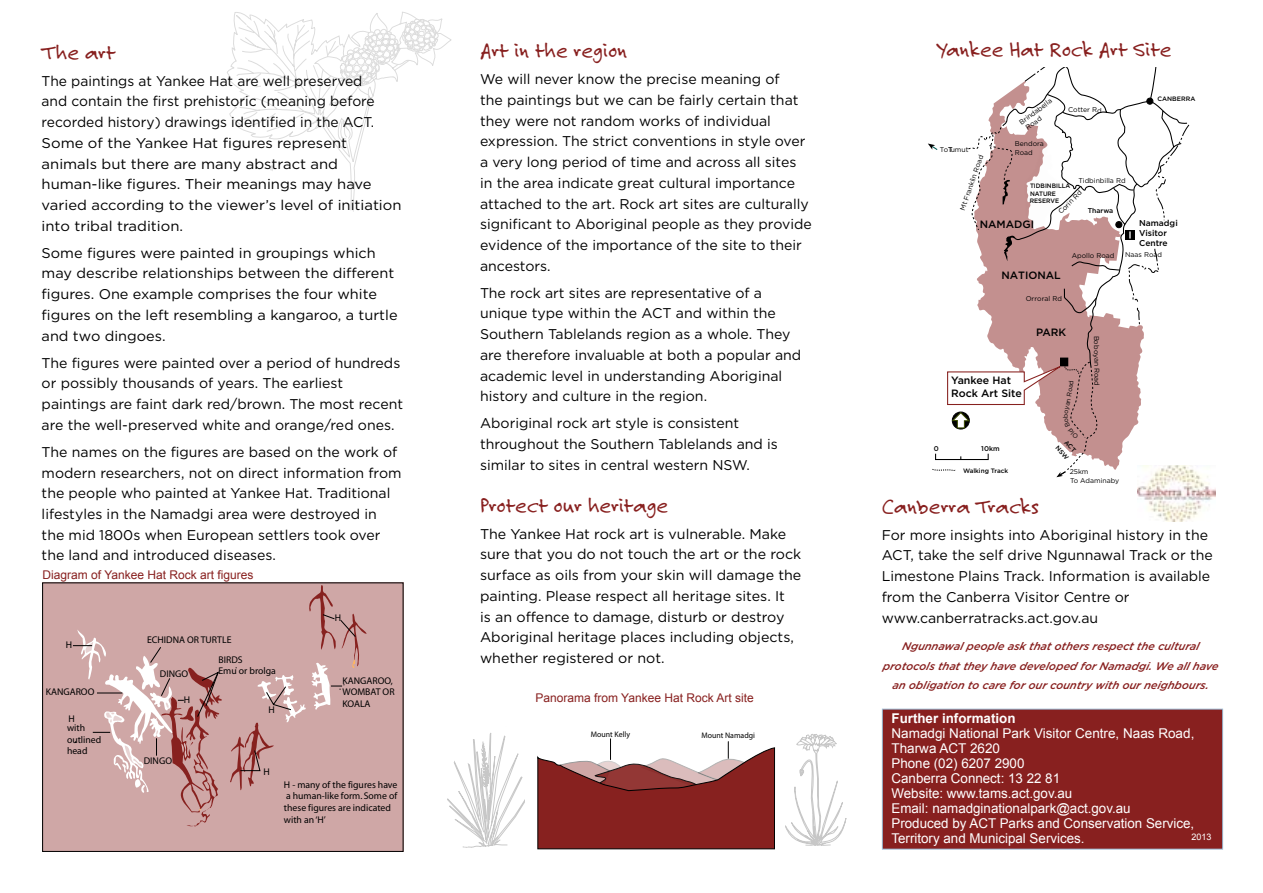
<style>
.page{position:relative;width:1263px;height:893px;background:#fff}
.page>*{position:absolute;margin:0;border:0;box-sizing:border-box;transform-origin:0 0}
.Felt_tip_headings{font:22.5px "Felt Tip Roman";color:#88201f}
.text{font:14.1px/20.7px "Gotham";color:#000}
.further_info{font:13.5px/15px "Arial";color:#fff}
.further_info_heading{font:700 13.5px "Arial";color:#fff}
.head_b{font:12px "Arial";color:#88201f}
.text-2{font:italic 500 10.95px/19.5px "Gotham";color:#88201f;text-align:center}
.t1{font:500 10.65px/12.8px "Gotham";color:#000}
.t2{font:9.75px/11.7px "Myriad";color:#000}
.body{font:9px "Arial";color:#fff}
.t3{font:500 8.55px/10.2px "Gotham";color:#000}
.t4{font:300 8.1px "Arial";color:#000}
.t5{font:6.9px/8.2px "Gotham";color:#000}
.t6{font:500 6.9px "Gotham";color:#000}
.t7{font:500 6.3px "Gotham";color:#000;scale:.95 1}
.t8{font:500 6.3px "Gotham";color:#000}
.s1{font-weight:500}
</style>
<div class="page">
<svg style="left:785px;top:734px;width:62px;height:112px"></svg>
<img style="left:1137px;top:469px;width:78px;height:53px">
<div style="left:882px;top:709px;width:340px;height:140px;background:#88201f"></div>
<svg style="left:537px;top:739px;width:238px;height:110px"></svg>
<svg style="left:447px;top:733px;width:78px;height:115px"></svg>
<svg style="left:227px;top:12px;width:225px;height:200px"></svg>
<div style="left:43px;top:583px;width:360px;height:268px;background:#cfa7a6"></div>
<svg style="left:230px;top:585px;width:137px;height:206px"></svg>
<svg style="left:73px;top:630px;width:149px;height:197px"></svg>
<div style="left:42px;top:582px;width:361px;height:270px;border:1px solid #000"></div>
<svg style="left:928px;top:67px;width:262px;height:410px"></svg>
<p class="Felt_tip_headings" style="left:42px;top:38px;width:75px">The art</p>
<p class="text" style="left:42px;top:70px;width:361px">The paintings at Yankee Hat are well preserved<br>and contain the first prehistoric (meaning before recorded history) drawings identified in the ACT.<br>Some of the Yankee Hat figures represent animals but there are many abstract and human-like figures. Their meanings may have varied according to the viewer’s level of initiation into tribal tradition.</p>
<p class="text" style="left:42px;top:242px;width:357px">Some figures were painted in groupings which may describe relationships between the different figures. One example comprises the four white figures on the left resembling a kangaroo, a turtle and two dingoes.</p>
<p class="text" style="left:42px;top:352px;width:363px">The figures were painted over a period of hundreds or possibly thousands of years. The earliest paintings are faint dark red/brown. The most recent are the well-preserved white and orange/red ones.</p>
<p class="text" style="left:42px;top:441px;width:361px">The names on the figures are based on the work of modern researchers, not on direct information from the people who painted at Yankee Hat. Traditional lifestyles in the Namadgi area were destroyed in the mid 1800s when European settlers took over the land and introduced diseases.</p>
<p class="head_b" style="left:43px;top:568px;width:212px">Diagram of Yankee Hat Rock art figures</p>
<p class="t2" style="left:66px;top:640px;width:8px">H</p>
<p class="t2" style="left:46px;top:687px;width:50px">KANGAROO</p>
<p class="t2" style="left:67px;top:715px;width:20px;line-height:8.6px">H with</p>
<p class="t2" style="left:67px;top:734px;width:36px">outlined head</p>
<p class="t2" style="left:147px;top:634px;width:86px">ECHIDNA OR TURTLE</p>
<p class="t2" style="left:160px;top:668px;width:30px">DINGO</p>
<p class="t2" style="left:184px;top:695px;width:8px">H</p>
<p class="t2" style="left:218px;top:654px;width:59px">BIRDS<br>Emu or brolga</p>
<p class="t2" style="left:268px;top:704px;width:8px">H</p>
<p class="t2" style="left:335px;top:612px;width:8px">H</p>
<p class="t2" style="left:342px;top:675px;width:54px">KANGAROO,<br>WOMBAT OR<br>KOALA</p>
<p class="t2" style="left:144px;top:755px;width:30px">DINGO</p>
<p class="t2" style="left:264px;top:767px;width:8px">H</p>
<p class="t2" style="left:284px;top:779px;width:115px">H - many of the figures have a human-like form. Some of these figures are indicated with an ‘H’</p>
<p class="Felt_tip_headings" style="left:480px;top:37px;width:148px">Art in the region</p>
<p class="text" style="left:480px;top:69px;width:333px">We will never know the precise meaning of<br>the paintings but we can be fairly certain that they were not random works of individual expression. The strict conventions in style over a very long period of time and across all sites in the area indicate great cultural importance attached to the art. Rock art sites are culturally significant to Aboriginal people as they provide evidence of the importance of the site to their ancestors.</p>
<p class="text" style="left:480px;top:282px;width:323px">The rock art sites are representative of a unique type within the ACT and within the Southern Tablelands region as a whole. They are therefore invaluable at both a popular and academic level in understanding Aboriginal history and culture in the region.</p>
<p class="text" style="left:480px;top:413px;width:299px">Aboriginal rock art style is consistent throughout the Southern Tablelands and is similar to sites in central western NSW.</p>
<p class="Felt_tip_headings" style="left:480px;top:491px;width:190px">Protect our heritage</p>
<p class="text" style="left:480px;top:523px;width:323px">The Yankee Hat rock art is vulnerable. Make sure that you do not touch the art or the rock surface as oils from your skin will damage the painting. Please respect all heritage sites. It<br>is an offence to damage, disturb or destroy Aboriginal heritage places including objects, whether registered or not.</p>
<p class="head_b" style="left:535px;top:691px;width:220px">Panorama from Yankee Hat Rock Art site</p>
<p class="t4" style="left:591px;top:729px;width:41px">Mount Kelly</p>
<p class="t4" style="left:701px;top:730px;width:55px">Mount Namadgi</p>
<p class="Felt_tip_headings" style="left:937px;top:35px;width:236px">Yankee Hat Rock Art Site</p>
<p class="t5" style="left:940px;top:145px;width:30px">To<span class="s1">T</span>umut</p>
<p class="t5" style="left:958px;top:209px;width:60px;rotate:-71deg">Mt Franklin Road</p>
<p class="t5" style="left:1019px;top:118px;width:38px;text-indent:-2px;rotate:-36deg">Brindabella<br>Road</p>
<p class="t5" style="left:1015px;top:140px;width:30px">Bendora<br>Road</p>
<p class="t5" style="left:1068px;top:105px;width:35px;rotate:1deg">Cotter Rd</p>
<p class="t5" style="left:1079px;top:177px;width:48px">Tidbinbilla Rd</p>
<p class="t7" style="left:1030px;top:182px;width:44px">TIDBINBILLA</p>
<p class="t5" style="left:1056px;top:210px;width:31px;rotate:-45deg">Corin Rd</p>
<p class="t7" style="left:1030px;top:189px;width:29px">NATURE</p>
<p class="t7" style="left:1030px;top:197px;width:32px">RESERVE</p>
<p class="t6" style="left:1088px;top:206px;width:27px">Tharwa</p>
<p class="t1" style="left:980px;top:218px;width:56px">NAMADGI</p>
<p class="t8" style="left:1157px;top:94px;width:39px">CANBERRA</p>
<p class="t3" style="left:1139px;top:217px;width:40px">Namadgi<br>Visitor<br>Centre</p>
<p class="t1" style="left:1001px;top:269px;width:61px">NATIONAL</p>
<p class="t5" style="left:1026px;top:294px;width:38px">Orroral Rd</p>
<p class="t5" style="left:1072px;top:251px;width:44px">Apollo Road</p>
<p class="t1" style="left:1036px;top:325px;width:32px">PARK</p>
<p class="t1" style="left:951px;top:374px;width:72px">Yankee Hat<br>Rock Art Site</p>
<p class="t5" style="left:1101px;top:335px;width:52px;rotate:90deg">Boboyan Road</p>
<p class="t5" style="left:1125px;top:251px;width:38px">Naas Road</p>
<p class="t6" style="left:934px;top:444px;width:6px">0</p>
<p class="t6" style="left:981px;top:444px;width:20px">10km</p>
<p class="t8" style="left:963px;top:466px;width:47px">Walking Track</p>
<p class="t5" style="left:1070px;top:468px;width:20px">25km</p>
<p class="t5" style="left:1070px;top:476px;width:51px">To Adaminaby</p>
<p class="Felt_tip_headings" style="left:882px;top:492px;width:159px">Canberra Tracks</p>
<p class="text" style="left:882px;top:524px;width:333px">For more insights into Aboriginal history in the ACT, take the self drive Ngunnawal Track or the Limestone Plains Track. Information is available from the Canberra Visitor Centre or www.canberratracks.act.gov.au</p>
<p class="text-2" style="left:882px;top:637px;width:340px">Ngunnawal p eople ask that others resp ect the cultural protocols that they have develop ed for Namadgi. We all have an obligation to care for our country with our neighbours.</p>
<p class="further_info_heading" style="left:891px;top:711px;width:126px">Further information</p>
<p class="further_info" style="left:891px;top:726px;width:304px">Namadgi National Park Visitor Centre, Naas Road,<br>Tharwa ACT 2620</p>
<p class="further_info" style="left:891px;top:756px;width:134px">Phone (02) 6207 2900</p>
<p class="further_info" style="left:891px;top:771px;width:182px">Canberra Connect: 13 22 81<br>Website: www.tams.act.gov.au</p>
<p class="further_info" style="left:891px;top:801px;width:241px">Email: namadginationalpark@act.gov.au</p>
<p class="further_info" style="left:891px;top:816px;width:304px">Produced by ACT Parks and Conservation Service,<br>Territory and Municipal Services.</p>
<p class="body" style="left:1191px;top:832px;width:22px">2013</p>
</div>
